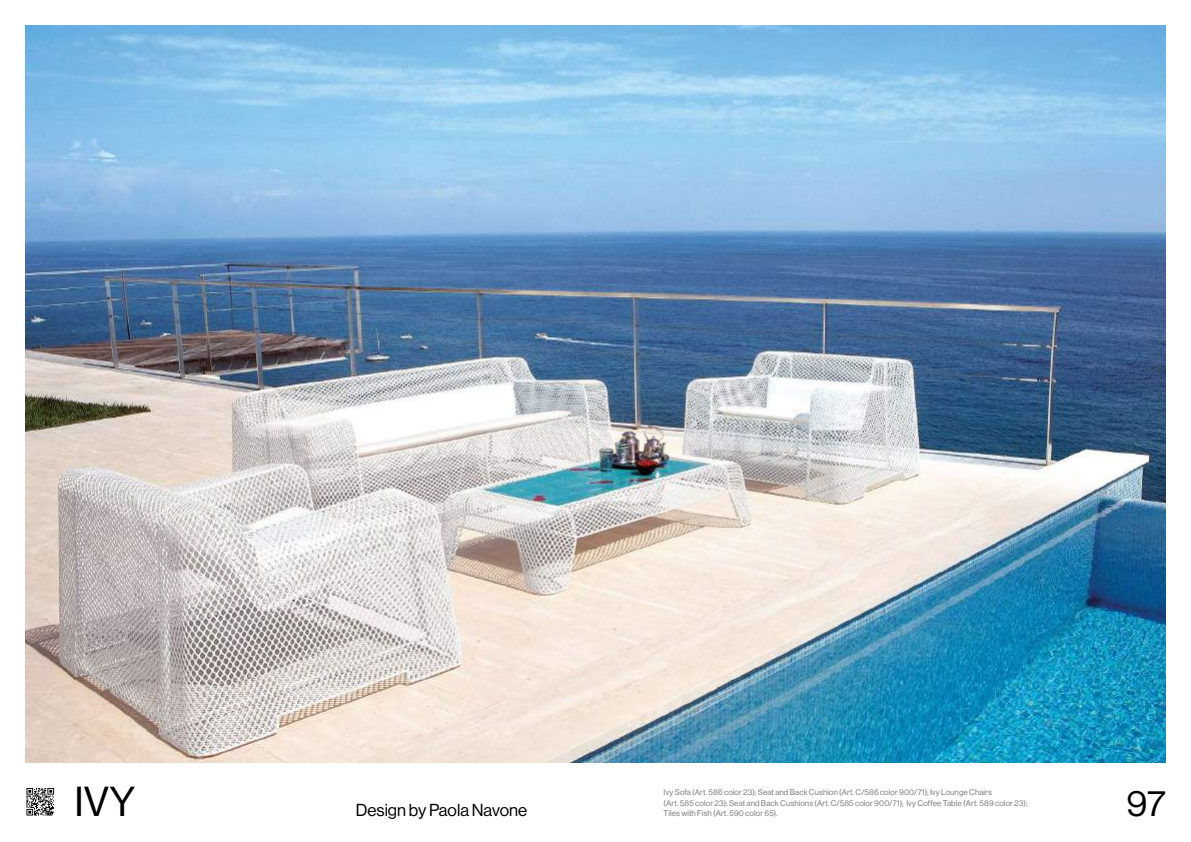
<style>
.page{position:relative;width:1191px;height:842px;background:#fff}
.page>*{position:absolute;margin:0;border:0;box-sizing:border-box;transform-origin:0 0}
.t1{font:41px "N Haas Grotesk DS Pro 55 Rg";color:#000}
.t2{font:36px "N Haas Grotesk DS Pro 55 Rg";color:#000}
.t3{font:17px "N Haas Grotesk DS Pro 55 Rg";color:#000}
.t4{font:8.1px/10.8px "N Haas Grotesk DS Pro 55 Rg";letter-spacing:.015em;color:#7b7b7a}
</style>
<div class="page">
<img style="left:26px;top:26px;width:1139px;height:737px">
<svg style="left:26px;top:787px;width:29px;height:29px"></svg>
<svg style="left:26px;top:788px;width:28px;height:27px"></svg>
<h1 class="t1" style="left:74px;top:779px;width:63px">IVY</h1>
<h3 class="t3" style="left:356px;top:801px;width:173px">Design by Paola Navone</h3>
<p class="t4" style="left:663px;top:787px;width:365px">Ivy Sofa (Art. 586 color 23); Seat and Back Cushion (Art. C/586 color 900/71); Ivy Lounge Chairs<br>(Art. 585 color 23); Seat and Back Cushions (Art. C/585 color 900/71); Ivy Coffee Table (Art. 589 color 23);<br>Tiles with Fish (Art. 590 color 65).</p>
<h2 class="t2" style="left:1126px;top:783px;width:40px">97</h2>
</div>
